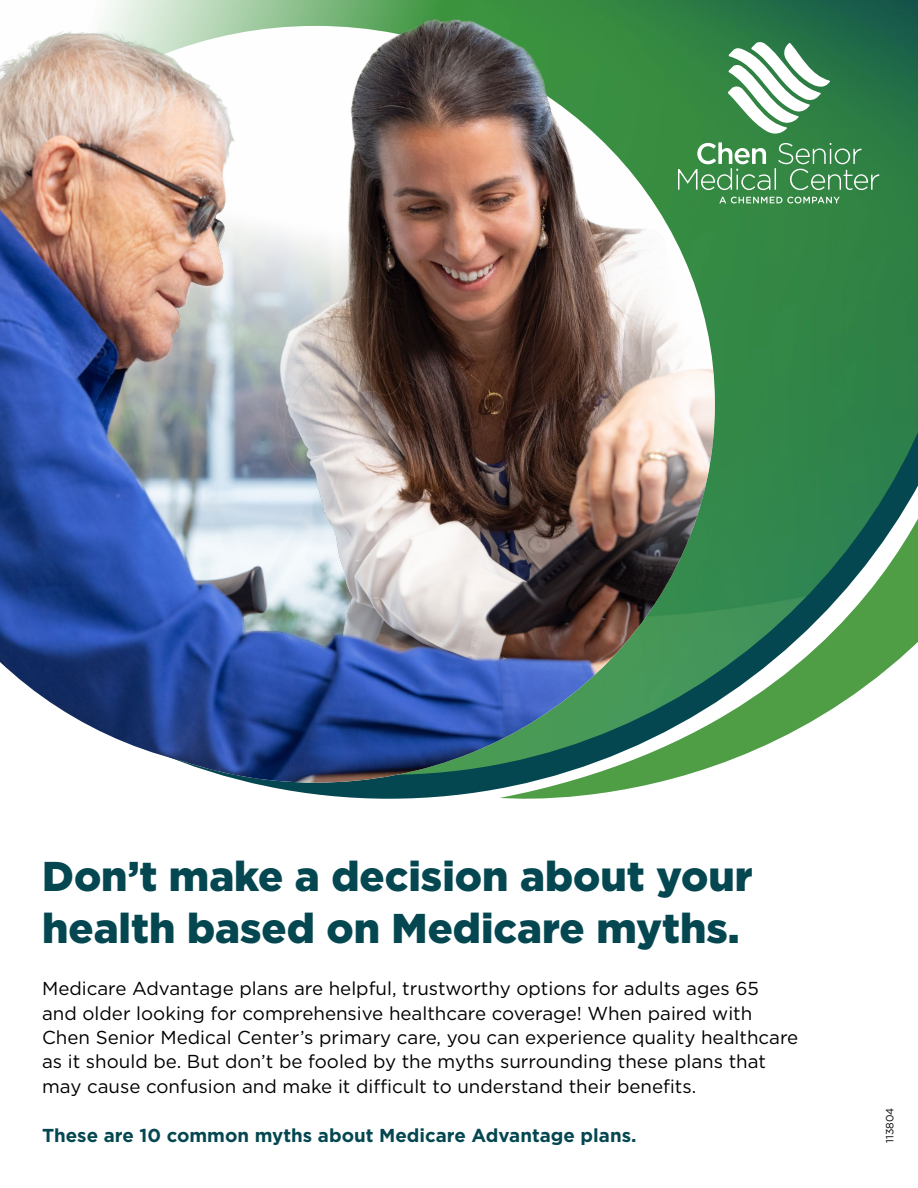
<style>
.page{position:relative;width:918px;height:1188px;background:#fff}
.page>*{position:absolute;margin:0;border:0;box-sizing:border-box;transform-origin:0 0}
.t1{font:900 41.55px/52.1px "Gotham";color:#044750}
.t2{font:18.75px/24.5px "Gotham";color:#000}
.t3{font:700 18.75px "Gotham";color:#044750}
.t4{font:10.5px "Gotham";color:#000}
</style>
<div class="page">
<svg style="left:252px;top:0;width:666px;height:799px;background:#2f7d48"></svg>
<img style="left:215px;top:26px;width:500px;height:757px">
<img style="left:0;top:0;width:684px;height:773px">
<svg style="left:728px;top:42px;width:102px;height:93px"></svg>
<svg style="left:719px;top:197px;width:121px;height:6px"></svg>
<svg style="left:678px;top:142px;width:201px;height:48px;background:#569b63"></svg>
<svg style="left:500px;top:385px;width:418px;height:414px"></svg>
<h1 class="t1" style="left:42px;top:850px;width:712px">Don’t make a decision about your health based on Medicare myths.</h1>
<p class="t2" style="left:42px;top:976px;width:758px">Medicare Advantage plans are helpful, trustworthy options for adults ages 65 and older looking for comprehensive healthcare coverage! When paired with Chen Senior Medical Center’s primary care, you can experience quality healthcare as it should be. But don’t be fooled by the myths surrounding these plans that may cause confusion and make it difficult to understand their benefits.</p>
<p class="t3" style="left:42px;top:1123px;width:596px">These are 10 common myths about Medicare Advantage plans.</p>
<p class="t4" style="left:883px;top:1143px;width:37px;rotate:-90deg">113804</p>
</div>
